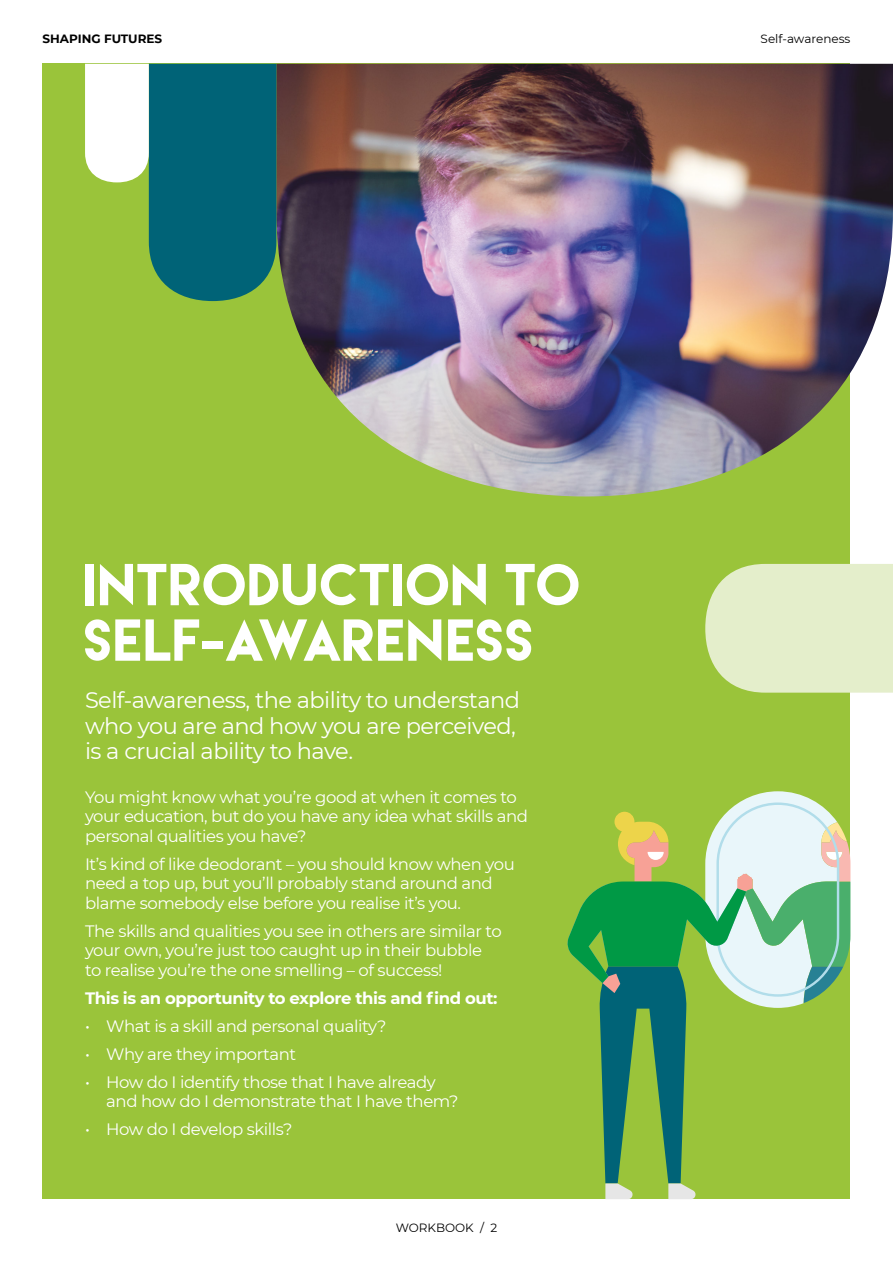
<style>
.page{position:relative;width:893px;height:1263px;background:#fff}
.page>*{position:absolute;margin:0;border:0;box-sizing:border-box;transform-origin:0 0}
.t1{font:52.5px/55.5px "Lemon Milk";letter-spacing:.025em;color:#fff}
.t2{font:22.5px/25.5px "Montserrat";letter-spacing:-.025em;color:#fff}
.t3{font:16.5px/19.5px "Montserrat";letter-spacing:-.025em;color:#fff}
.t4{font:700 16.5px "Montserrat";letter-spacing:-.025em;color:#fff}
.t5{font:12px "Montserrat";color:#000}
.t6{font:700 12px "Montserrat";color:#000}
</style>
<div class="page">
<div style="left:43px;top:64px;width:807px;height:1135px;background:#9ac43a"></div>
<img style="left:276px;top:64px;width:617px;height:432px">
<svg style="left:85px;top:64px;width:191px;height:237px"></svg>
<svg style="left:705px;top:564px;width:188px;height:129px;background:#dfebc1"></svg>
<svg style="left:567px;top:791px;width:283px;height:408px"></svg>
<p class="t6" style="left:43px;top:30px;width:121px">SHAPING FUTURES</p>
<p class="t5" style="left:761px;top:30px;width:91px">Self-awareness</p>
<h1 class="t1" style="left:85px;top:557px;width:497px">INTRODUCTION TO<br>SELF-AWARENESS</h1>
<h2 class="t2" style="left:85px;top:687px;width:437px">Self-awareness, the ability to understand who you are and how you are perceived, is a crucial ability to have.</h2>
<p class="t3" style="left:85px;top:787px;width:445px">You might know what you’re good at when it comes to your education, but do you have any idea what skills and personal qualities you have?</p>
<p class="t3" style="left:85px;top:854px;width:431px">It’s kind of like deodorant – you should know when you need a top up, but you’ll probably stand around and blame somebody else before you realise it’s you.</p>
<p class="t3" style="left:85px;top:921px;width:418px">The skills and qualities you see in others are similar to your own, you’re just too caught up in their bubble to realise you’re the one smelling – of success!</p>
<p class="t4" style="left:85px;top:986px;width:414px">This is an opportunity to explore this and find out:</p>
<p class="t3" style="left:85px;top:1016px;width:303px">• What is a skill and personal quality?</p>
<p class="t3" style="left:85px;top:1044px;width:213px">• Why are they important</p>
<p class="t3" style="left:106px;top:1072px;width:354px;text-indent:-21px">• How do I identify those that I have already and how do I demonstrate that I have them?</p>
<p class="t3" style="left:85px;top:1119px;width:209px">• How do I develop skills?</p>
<p class="t5" style="left:396px;top:1219px;width:103px">WORKBOOK / 2</p>
</div>
